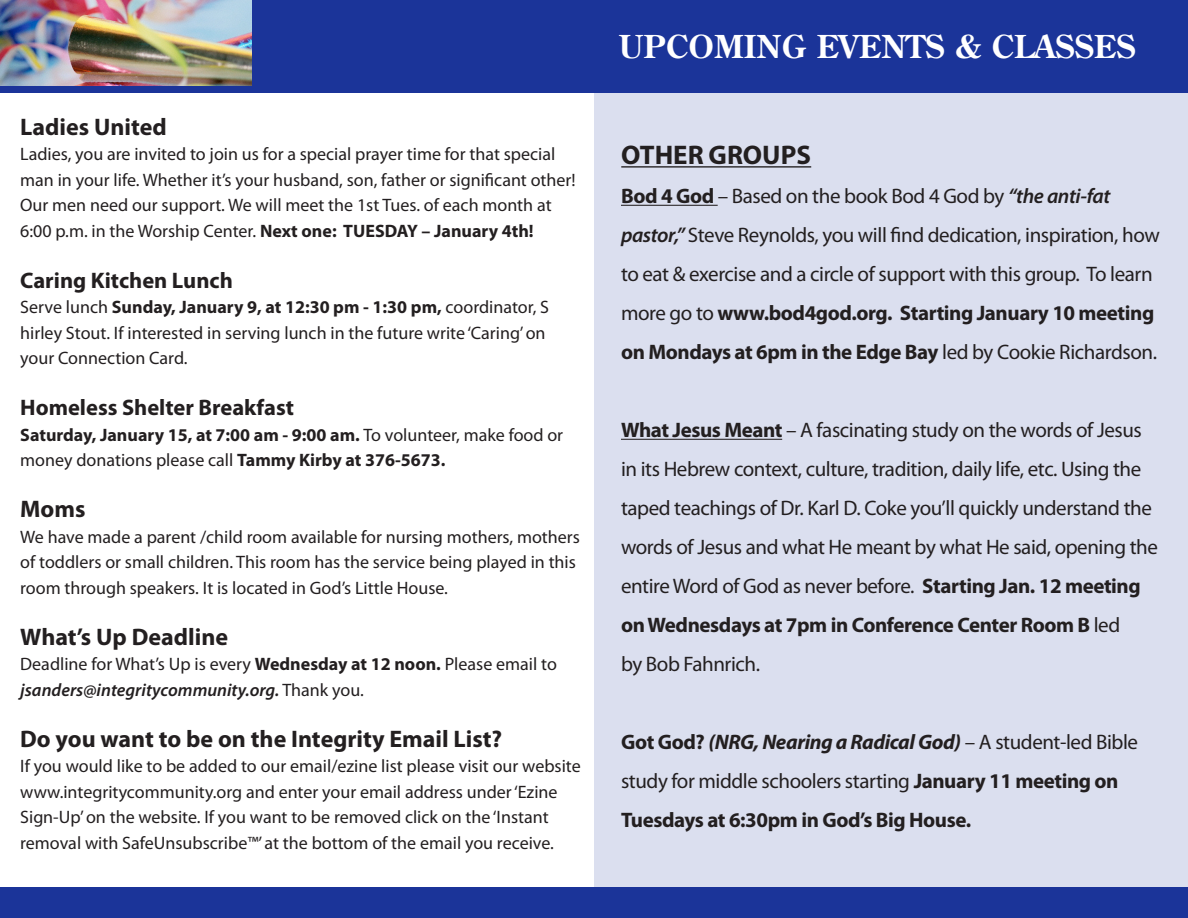
<style>
.page{position:relative;width:1188px;height:918px;background:#fff}
.page>*{position:absolute;margin:0;border:0;box-sizing:border-box;transform-origin:0 0}
.t1{font:700 31.5px "Century Old Style Std";color:#fff}
.t2{font:700 27px "Myriad Pro";color:#231f20}
.t3{font:700 24px "Myriad Pro";color:#231f20}
.t4{font:700 22.5px "Myriad Pro";color:#231f20}
.t5{font:21px/39px "Myriad Pro";letter-spacing:-.02em;color:#231f20}
.t6{font:700 21px/39px "Myriad Pro";letter-spacing:-.02em;color:#231f20}
.t7{font:18px/25.5px "Myriad Pro";color:#231f20}
.t8{font:700 18px/25.5px "Myriad Pro";color:#231f20}
.s1{font-weight:700}
.s2{font-weight:400}
.s3{font-weight:600;font-style:italic}
.s4{font-style:italic}
</style>
<div class="page">
<div style="left:594px;top:93px;width:594px;height:794px;background:#dbdfef"></div>
<div style="left:248px;top:0;width:940px;height:86px;background:#1b3499"></div>
<div style="left:0;top:887px;width:1188px;height:31px;background:#1b3499"></div>
<hr style="left:621px;top:166px;width:190px;height:2px;background:#231f20">
<hr style="left:621px;top:205px;width:97px;height:1px;background:#231f20">
<hr style="left:621px;top:439px;width:161px;height:1px;background:#231f20">
<div style="left:0;top:82px;width:1188px;height:11px;background:#1b3499"></div>
<img style="left:0;top:0;width:251px;height:85px">
<p class="t3" style="left:20px;top:113px;width:148px">Ladies United</p>
<p class="t7" style="left:20px;top:142px;width:557px">Ladies, you are invited to join us for a special prayer time for that special man in your life. Whether it’s your husband, son, father or significant other!<br>Our men need our support. We will meet the 1st Tues. of each month at 6:00 p.m. in the Worship Center. <span class="s1">Next one: TUESDAY – January 4th!</span></p>
<p class="t4" style="left:20px;top:268px;width:214px">Caring Kitchen Lunch</p>
<p class="t7" style="left:20px;top:295px;width:530px">Serve lunch <span class="s1">Sunday, January 9, at 12:30 pm - 1:30 pm,</span> coordinator, S hirley Stout. If interested in serving lunch in the future write ‘Caring’ on your Connection Card.</p>
<p class="t4" style="left:20px;top:395px;width:275px">Homeless Shelter Breakfast</p>
<p class="t8" style="left:20px;top:422px;width:544px">Saturday, January 15, at 7:00 am - 9:00 am. <span class="s2">To volunteer, make food or money donations please call</span> Tammy Kirby at 376-5673.</p>
<p class="t3" style="left:20px;top:496px;width:67px">Moms</p>
<p class="t7" style="left:20px;top:524px;width:561px">We have made a parent /child room available for nursing mothers, mothers of toddlers or small children. This room has the service being played in this room through speakers. It is located in God’s Little House.</p>
<p class="t3" style="left:20px;top:623px;width:209px">What’s Up Deadline</p>
<p class="t7" style="left:20px;top:652px;width:538px">Deadline for What’s Up is every <span class="s1">Wednesday at 12 noon.</span> Please email to <span class="s3">jsanders@integritycommunity.org.</span> Thank you.</p>
<p class="t3" style="left:20px;top:725px;width:484px">Do you want to be on the Integrity Email List?</p>
<p class="t7" style="left:20px;top:754px;width:562px">If you would like to be added to our email/ezine list please visit our website www.integritycommunity.org and enter your email address under ‘Ezine Sign-Up’ on the website. If you want to be removed click on the ‘Instant removal with SafeUnsubscribe™’ at the bottom of the email you receive.</p>
<p class="t1" style="left:619px;top:26px;width:518px">UPCOMING EVENTS &amp; CLASSES</p>
<p class="t2" style="left:621px;top:140px;width:36px">Other</p>
<p class="t2" style="left:709px;top:140px;width:36px">Groups</p>
<p class="t5" style="left:621px;top:177px;width:540px"><span class="s1">Bod 4 God</span> – Based on the book Bod 4 God by <span class="s3">“the anti-fat pastor,”</span> Steve Reynolds, you will find dedication, inspiration, how to eat &amp; exercise and a circle of support with this group. To learn more go to <span class="s1">www.bod4god.org. Starting January 10 meeting on Mondays at 6pm in the Edge Bay</span> led by Cookie Richardson.</p>
<p class="t5" style="left:621px;top:411px;width:539px"><span class="s1">What Jesus Meant</span> – A fascinating study on the words of Jesus in its Hebrew context, culture, tradition, daily life, etc. Using the taped teachings of Dr. Karl D. Coke you’ll quickly understand the words of Jesus and what He meant by what He said, opening the entire Word of God as never before. <span class="s1">Starting Jan. 12 meeting on Wednesdays at 7pm in Conference Center Room B</span> led<br>by Bob Fahnrich.</p>
<p class="t6" style="left:621px;top:723px;width:519px">Got God? <span class="s4">(NRG, Nearing a Radical God)</span> <span class="s2">– A student-led Bible study for middle schoolers starting</span> January 11 meeting on<br>Tuesdays at 6:30pm in God’s Big House.</p>
</div>
